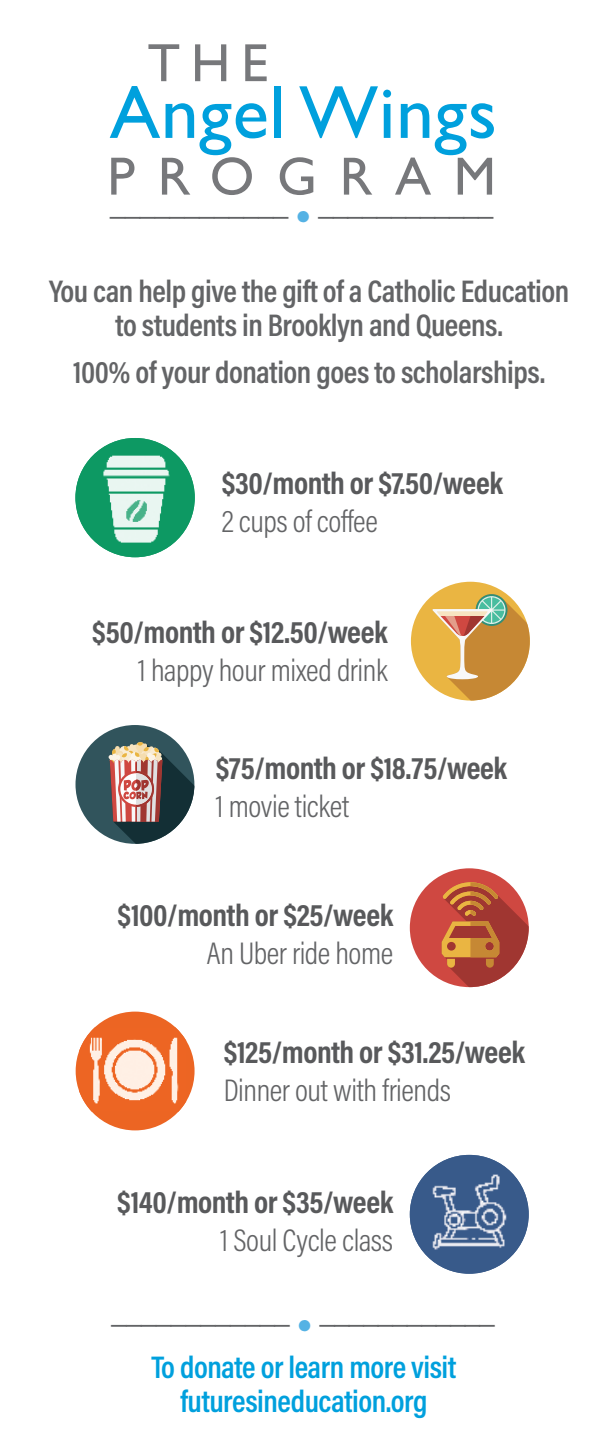
<style>
.page{position:relative;width:608px;height:1438px;background:#fff}
.page>*{position:absolute;margin:0;border:0;box-sizing:border-box;transform-origin:0 0}
.t1{font:75.6px "Gill Sans";letter-spacing:.01em;color:#00a0dd}
.t2{font:54px "Gill Sans";letter-spacing:.42em;color:#77787b}
.t3{font:700 31.5px "Acumin Pro Cond";letter-spacing:-.015em;color:#58595b}
.t4{font:600 31.5px/33.8px "Acumin Pro Cond";letter-spacing:-.015em;color:#636466;text-align:center}
.t5{font:300 31.5px "Acumin Pro Cond";letter-spacing:-.015em;color:#636466}
.t6{font:300 31.5px "Helvetica";color:#636466}
.t7{font:600 31.5px/33.8px "Acumin Pro Cond";letter-spacing:-.015em;color:#00a0dd;text-align:center}
.s1{color:#55b2e4}
</style>
<div class="page">
<div style="left:409px;top:868px;width:119px;height:119px;background:#cf4841;border-radius:59px"></div>
<svg style="left:441px;top:882px;width:87px;height:105px"></svg>
<div style="left:76px;top:1011px;width:118px;height:119px;background:#ec6523;border-radius:50%"></div>
<img style="left:79px;top:1027px;width:107px;height:85px">
<div style="left:411px;top:582px;width:118px;height:118px;background:#eab542;border-radius:59px"></div>
<svg style="left:432px;top:594px;width:97px;height:106px"></svg>
<img style="left:75px;top:438px;width:120px;height:119px;border-radius:60px">
<div style="left:75px;top:725px;width:119px;height:119px;background:#31545c;border-radius:59px"></div>
<svg style="left:108px;top:741px;width:86px;height:103px"></svg>
<img style="left:409px;top:1155px;width:119px;height:119px;border-radius:59px">
<h2 class="t2" style="left:147px;top:31px;width:122px">THE</h2>
<h1 class="t1" style="left:110px;top:68px;width:388px">Angel Wings</h1>
<h2 class="t2" style="left:107px;top:145px;width:390px">PROGRAM</h2>
<p class="t6" style="left:110px;top:184px;width:385px">____________ <span class="s1">•</span> ____________</p>
<p class="t4" style="left:49px;top:273px;width:522px">You can help give the gift of a Catholic Education to students in Brooklyn and Queens.</p>
<p class="t4" style="left:73px;top:354px;width:473px">100% of your donation goes to scholarships.</p>
<p class="t3" style="left:222px;top:462px;width:282px">$30/month or $7.50/week</p>
<p class="t5" style="left:222px;top:501px;width:157px">2 cups of coffee</p>
<p class="t3" style="left:92px;top:611px;width:297px">$50/month or $12.50/week</p>
<p class="t5" style="left:138px;top:649px;width:251px">1 happy hour mixed drink</p>
<p class="t3" style="left:216px;top:747px;width:292px">$75/month or $18.75/week</p>
<p class="t5" style="left:216px;top:785px;width:135px">1 movie ticket</p>
<p class="t3" style="left:118px;top:894px;width:277px">$100/month or $25/week</p>
<p class="t5" style="left:207px;top:933px;width:188px">An Uber ride home</p>
<p class="t3" style="left:224px;top:1031px;width:303px">$125/month or $31.25/week</p>
<p class="t5" style="left:224px;top:1069px;width:229px">Dinner out with friends</p>
<p class="t3" style="left:117px;top:1181px;width:277px">$140/month or $35/week</p>
<p class="t5" style="left:220px;top:1219px;width:174px">1 Soul Cycle class</p>
<p class="t6" style="left:111px;top:1292px;width:385px">____________ <span class="s1">•</span> ____________</p>
<p class="t7" style="left:151px;top:1349px;width:306px">To donate or learn more visit futuresineducation.org</p>
</div>
